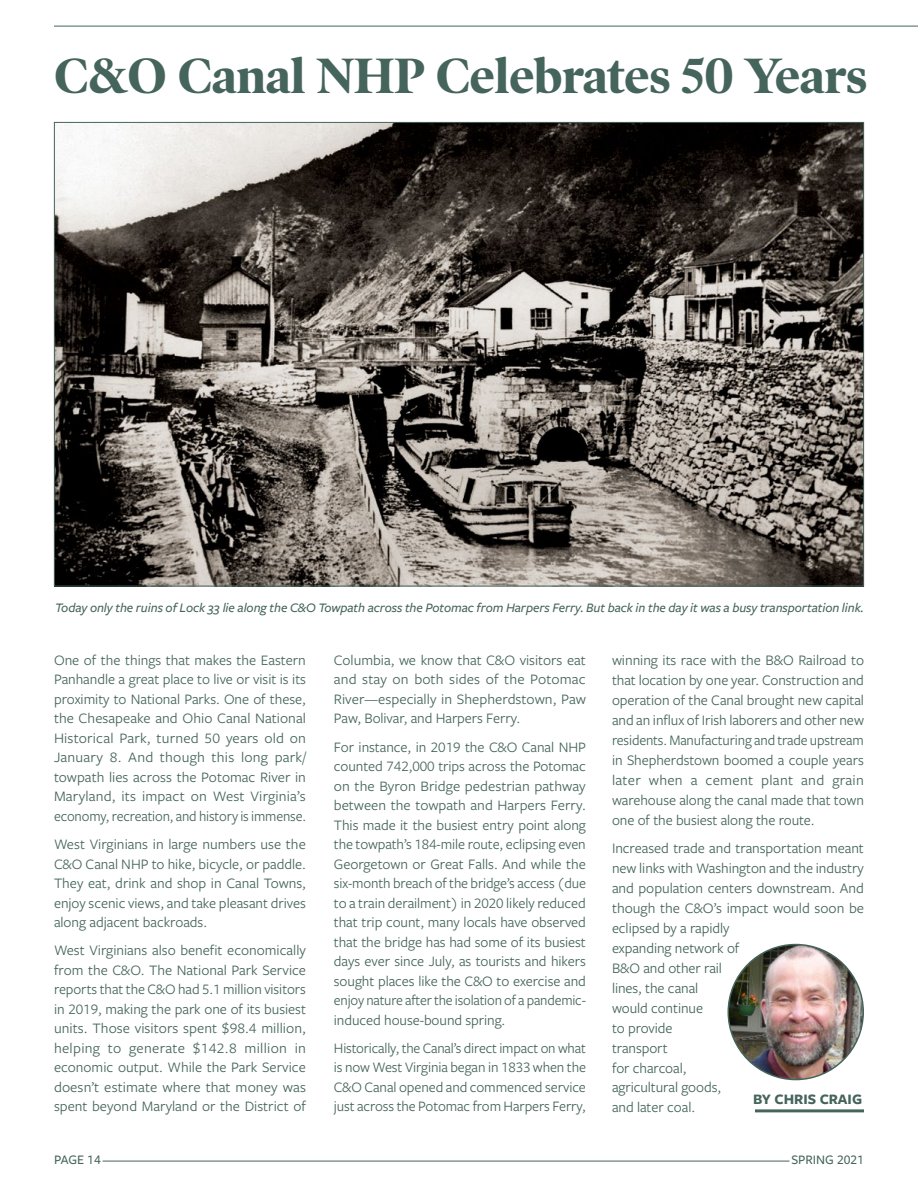
<style>
.page{position:relative;width:918px;height:1188px;background:#fff}
.page>*{position:absolute;margin:0;border:0;box-sizing:border-box;transform-origin:0 0}
.t1{font:700 50.25px "Poynter OS Disp";color:#45645b}
.t2{font:15.15px/20px "Freight Sans Pro";letter-spacing:-.005em;color:#45645b;text-align:justify}
.t3{font:15px/19.5px "Freight Sans Pro";letter-spacing:-.005em;color:#45645b;text-align:justify}
.t4{font:700 15px "Freight Sans Pro";color:#45645b}
.t5{font:italic 500 13.5px "Freight Sans Pro";letter-spacing:-.005em;color:#45645b}
.t6{font:500 13.5px "Freight Sans Pro";color:#45645b}
</style>
<div class="page">
<hr style="left:103px;top:1161px;width:686px;height:1px;background:#45645b">
<hr style="left:54px;top:26px;width:864px;height:1px;background:#45645b">
<img style="left:56px;top:124px;width:806px;height:460px">
<hr style="left:755px;top:1109px;width:109px;height:3px;background:#45645b">
<img style="left:728px;top:945px;width:135px;height:135px;border-radius:68px">
<h1 class="t1" style="left:54px;top:47px;width:815px">C&amp;O Canal NHP Celebrates 50 Years</h1>
<p class="t5" style="left:55px;top:599px;width:810px">Today only the ruins of Lock 33 lie along the C&amp;O Towpath across the Potomac from Harpers Ferry. But back in the day it was a busy transportation link.</p>
<p class="t3" style="left:54px;top:650px;width:254px">One of the things that makes the Eastern Panhandle a great place to live or visit is its proximity to National Parks. One of these, the Chesapeake and Ohio Canal National Historical Park, turned 50 years old on January 8. And though this long park/ towpath lies across the Potomac River in Maryland, its impact on West Virginia’s economy, recreation, and history is immense.</p>
<p class="t3" style="left:54px;top:834px;width:254px">West Virginians in large numbers use the C&amp;O Canal NHP to hike, bicycle, or paddle.<br>They eat, drink and shop in Canal Towns, enjoy scenic views, and take pleasant drives along adjacent backroads.</p>
<p class="t3" style="left:54px;top:940px;width:254px">West Virginians also benefit economically from the C&amp;O. The National Park Service reports that the C&amp;O had 5.1 million visitors in 2019, making the park one of its busiest units. Those visitors spent $98.4 million, helping to generate $142.8 million in economic output. While the Park Service doesn’t estimate where that money was spent beyond Maryland or the District of</p>
<p class="t3" style="left:334px;top:650px;width:254px">Columbia, we know that C&amp;O visitors eat and stay on both sides of the Potomac River—especially in Shepherdstown, Paw Paw, Bolivar, and Harpers Ferry.</p>
<p class="t3" style="left:334px;top:736px;width:254px">For instance, in 2019 the C&amp;O Canal NHP counted 742,000 trips across the Potomac on the Byron Bridge pedestrian pathway between the towpath and Harpers Ferry.<br>This made it the busiest entry point along the towpath’s 184-mile route, eclipsing even Georgetown or Great Falls. And while the six-month breach of the bridge’s access (due to a train derailment) in 2020 likely reduced that trip count, many locals have observed that the bridge has had some of its busiest days ever since July, as tourists and hikers sought places like the C&amp;O to exercise and enjoy nature after the isolation of a pandemic&shy;induced house-bound spring.</p>
<p class="t3" style="left:334px;top:1037px;width:254px">Historically, the Canal’s direct impact on what is now West Virginia began in 1833 when the C&amp;O Canal opened and commenced service just across the Potomac from Harpers Ferry,</p>
<p class="t2" style="left:612px;top:649px;width:254px">winning its race with the B&amp;O Railroad to that location by one year. Construction and operation of the Canal brought new capital and an influx of Irish laborers and other new residents. Manufacturing and trade upstream in Shepherdstown boomed a couple years later when a cement plant and grain warehouse along the canal made that town one of the busiest along the route.</p>
<p class="t2" style="left:612px;top:838px;width:254px;text-align:left">Increased trade and transportation meant new links with Washington and the industry and population centers downstream. And though the C&amp;O’s impact would soon be eclipsed by a rapidly<br>expanding network of<br>B&amp;O and other rail<br>lines, the canal<br>would continue<br>to provide<br>transport<br>for charcoal,<br>agricultural goods,<br>and later coal.</p>
<p class="t4" style="left:753px;top:1089px;width:111px">BY CHRIS CRAIG</p>
<p class="t6" style="left:54px;top:1151px;width:48px">PAGE 14</p>
<p class="t6" style="left:791px;top:1151px;width:74px">SPRING 2021</p>
</div>
